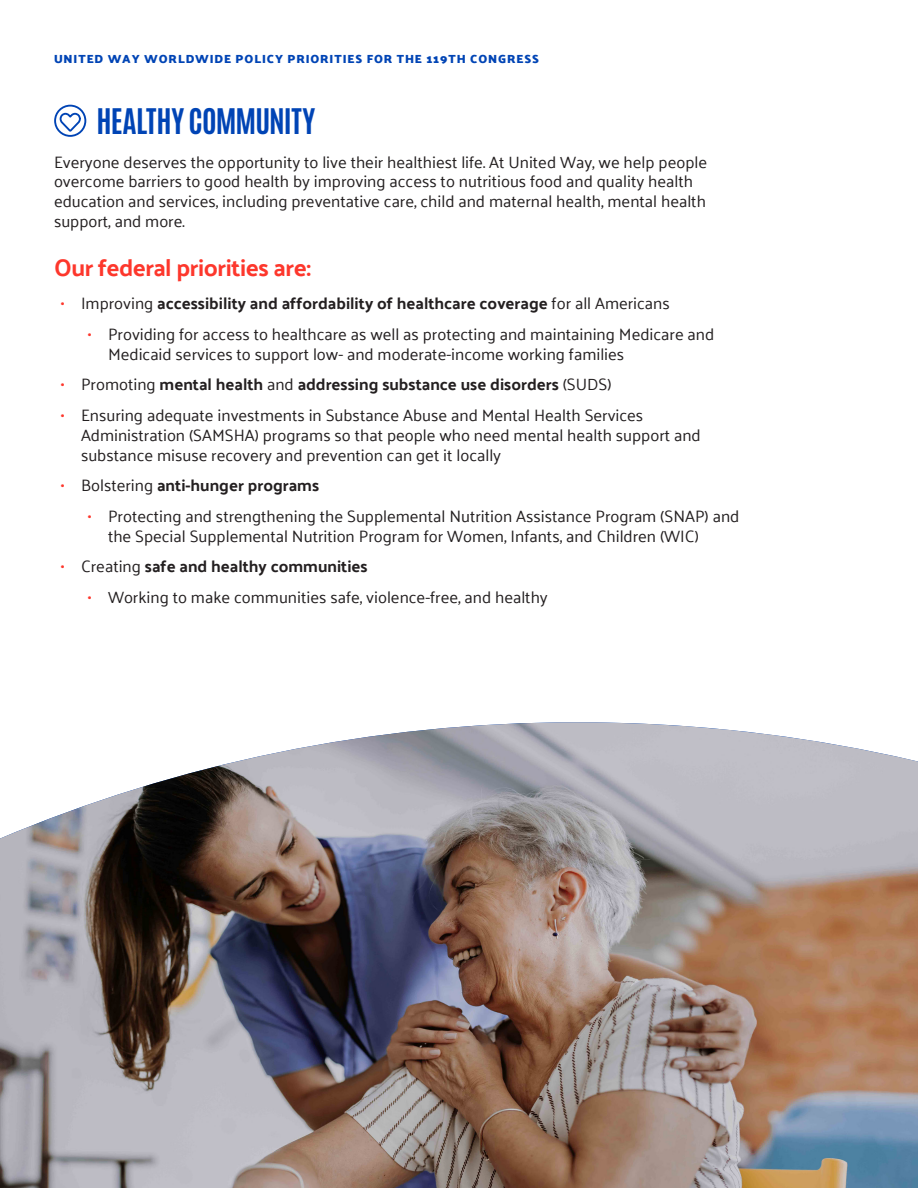
<style>
.page{position:relative;width:918px;height:1188px;background:#fff}
.page>*{position:absolute;margin:0;border:0;box-sizing:border-box;transform-origin:0 0}
.Body_Heading_I{font:30px "Antonio";letter-spacing:-.025em;color:#0044b5}
.Body_Heading_2{font:700 24px "Palanquin";letter-spacing:-.02em;color:#fd372c}
.Body_Copy{font:16.5px/19.8px "Palanquin";color:#231f20}
.t1{font:700 16.5px "Palanquin";color:#231f20}
.t2{font:700 12px "Palanquin Dark";letter-spacing:.075em;color:#0044b5}
.s1{font-weight:400;color:#fd372c}
.s2{font-weight:400}
.s3{color:#fd372c}
</style>
<div class="page">
<div style="left:54px;top:105px;width:32px;height:32px;border:2px solid #0044b5;border-radius:50%"></div>
<svg style="left:58px;top:112px;width:24px;height:21px"></svg>
<img style="left:0;top:722px;width:918px;height:466px">
<p class="t2" style="left:54px;top:52px;width:486px">UNITED WAY WORLDWIDE POLICY PRIORITIES FOR THE 119TH CONGRESS</p>
<p class="Body_Heading_I" style="left:97px;top:100px;width:220px">HEALTHY COMMUNITY</p>
<p class="Body_Copy" style="left:54px;top:152px;width:655px">Everyone deserves the opportunity to live their healthiest life. At United Way, we help people overcome barriers to good health by improving access to nutritious food and quality health education and services, including preventative care, child and maternal health, mental health support, and more.</p>
<p class="Body_Heading_2" style="left:54px;top:254px;width:258px">Our federal priorities are:</p>
<p class="t1" style="left:61px;top:294px;width:611px"><span class="s1">•</span> <span class="s2">Improving</span> accessibility and affordability of healthcare coverage <span class="s2">for all Americans</span></p>
<p class="Body_Copy" style="left:108px;top:324px;width:608px;text-indent:-20px"><span class="s3">•</span> Providing for access to healthcare as well as protecting and maintaining Medicare and<br>Medicaid services to support low- and moderate-income working families</p>
<p class="t1" style="left:61px;top:375px;width:552px"><span class="s1">•</span> <span class="s2">Promoting</span> mental health <span class="s2">and</span> addressing substance use disorders <span class="s2">(SUDS)</span></p>
<p class="Body_Copy" style="left:81px;top:405px;width:621px;text-indent:-20px"><span class="s3">•</span> Ensuring adequate investments in Substance Abuse and Mental Health Services<br>Administration (SAMSHA) programs so that people who need mental health support and substance misuse recovery and prevention can get it locally</p>
<p class="t1" style="left:61px;top:476px;width:260px"><span class="s1">•</span> <span class="s2">Bolstering</span> anti-hunger programs</p>
<p class="Body_Copy" style="left:108px;top:506px;width:633px;text-indent:-20px"><span class="s3">•</span> Protecting and strengthening the Supplemental Nutrition Assistance Program (SNAP) and the Special Supplemental Nutrition Program for Women, Infants, and Children (WIC)</p>
<p class="t1" style="left:61px;top:557px;width:309px"><span class="s1">•</span> <span class="s2">Creating</span> safe and healthy communities</p>
<p class="Body_Copy" style="left:88px;top:587px;width:462px"><span class="s3">•</span> Working to make communities safe, violence-free, and healthy</p>
</div>
